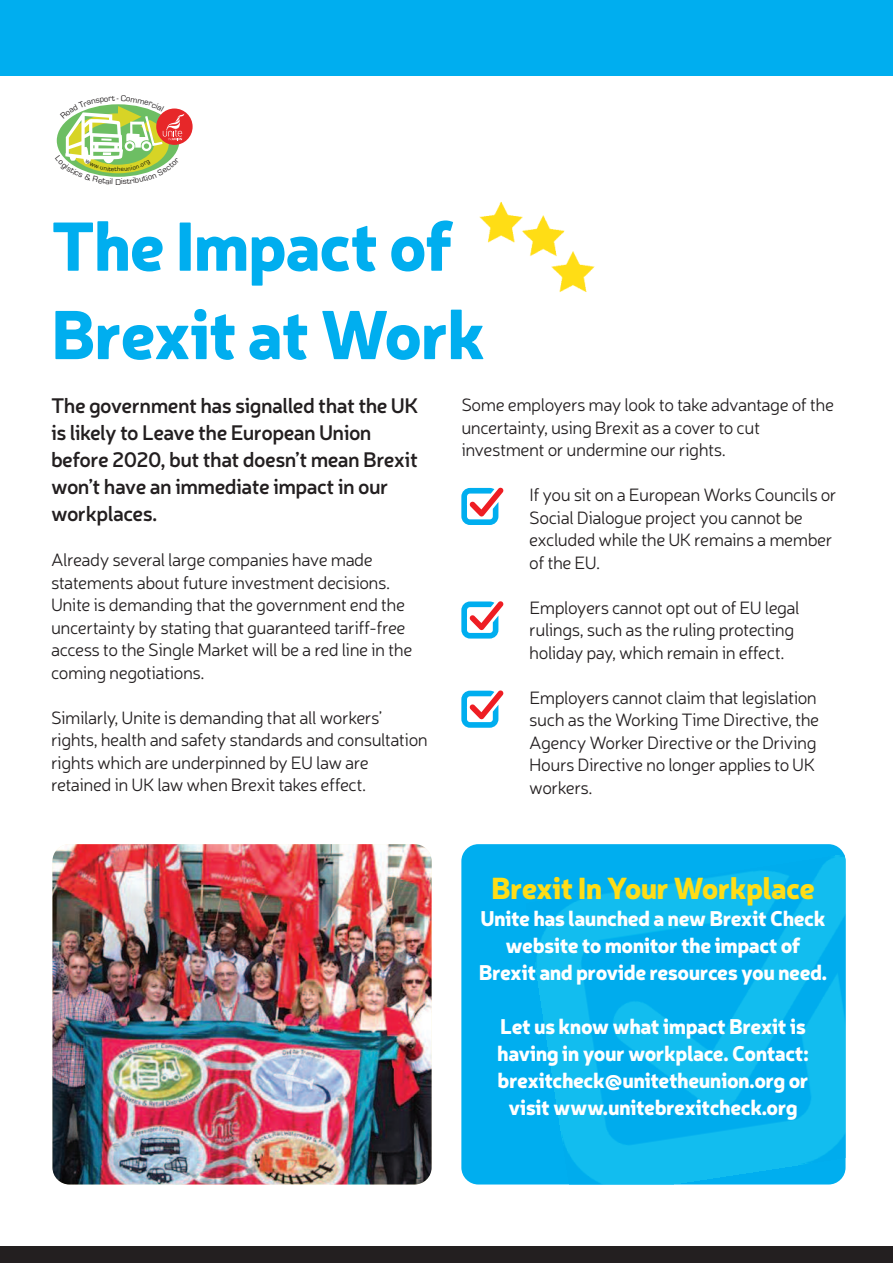
<style>
.page{position:relative;width:893px;height:1263px;background:#fff}
.page>*{position:absolute;margin:0;border:0;box-sizing:border-box;transform-origin:0 0}
.t1{font:900 67.95px/88.3px "Neris";letter-spacing:-.025em;color:#00aeef}
.t2{font:900 30px "Neris";letter-spacing:-.025em;color:#ffdd17}
.t3{font:900 21px/27px "Neris";letter-spacing:-.025em;color:#fff;text-align:center}
.t4{font:600 21px/27px "Neris";letter-spacing:-.025em;color:#231f20}
.t5{font:300 18px/22.5px "Neris";letter-spacing:-.025em;color:#231f20}
</style>
<div class="page">
<svg style="left:461px;top:488px;width:42px;height:37px"></svg>
<svg style="left:461px;top:601px;width:42px;height:37px"></svg>
<svg style="left:461px;top:690px;width:42px;height:38px"></svg>
<div style="left:461px;top:844px;width:384px;height:340px;background:#00aeef;border-radius:17px"></div>
<img style="left:536px;top:854px;width:309px;height:330px">
<div style="left:0;top:0;width:893px;height:76px;background:#00aeef"></div>
<div style="left:0;top:1246px;width:893px;height:17px;background:#231f20"></div>
<img style="left:52px;top:844px;width:380px;height:340px;border-radius:17px">
<img style="left:479px;top:202px;width:116px;height:90px">
<div style="left:156px;top:109px;width:37px;height:36px;background:#e72729;border-radius:50%"></div>
<svg style="left:56px;top:104px;width:128px;height:73px"></svg>
<h1 class="t1" style="left:51px;top:209px;width:436px">The Impact of<br>Brexit at Work</h1>
<p class="t4" style="left:51px;top:395px;width:369px">The government has signalled that the UK is likely to Leave the European Union before 2020, but that doesn’t mean Brexit won’t have an immediate impact in our workplaces.</p>
<p class="t5" style="left:51px;top:551px;width:363px">Already several large companies have made statements about future investment decisions.<br>Unite is demanding that the government end the uncertainty by stating that guaranteed tariff-free access to the Single Market will be a red line in the coming negotiations.</p>
<p class="t5" style="left:51px;top:708px;width:378px">Similarly, Unite is demanding that all workers’ rights, health and safety standards and consultation rights which are underpinned by EU law are retained in UK law when Brexit takes effect.</p>
<p class="t5" style="left:461px;top:395px;width:374px">Some employers may look to take advantage of the uncertainty, using Brexit as a cover to cut investment or undermine our rights.</p>
<p class="t5" style="left:529px;top:485px;width:309px">If you sit on a European Works Councils or<br>Social Dialogue project you cannot be excluded while the UK remains a member of the EU.</p>
<p class="t5" style="left:529px;top:598px;width:272px">Employers cannot opt out of EU legal rulings, such as the ruling protecting holiday pay, which remain in effect.</p>
<p class="t5" style="left:529px;top:688px;width:291px">Employers cannot claim that legislation such as the Working Time Directive, the Agency Worker Directive or the Driving Hours Directive no longer applies to UK workers.</p>
<h2 class="t2" style="left:491px;top:877px;width:325px">Brexit In Your Workplace</h2>
<p class="t3" style="left:479px;top:907px;width:350px">Unite has launched a new Brexit Check website to monitor the impact of<br>Brexit and provide resources you need.</p>
<p class="t3" style="left:497px;top:1015px;width:313px">Let us know what impact Brexit is having in your workplace. Contact: brexitcheck@unitetheunion.org or visit www.unitebrexitcheck.org</p>
</div>
